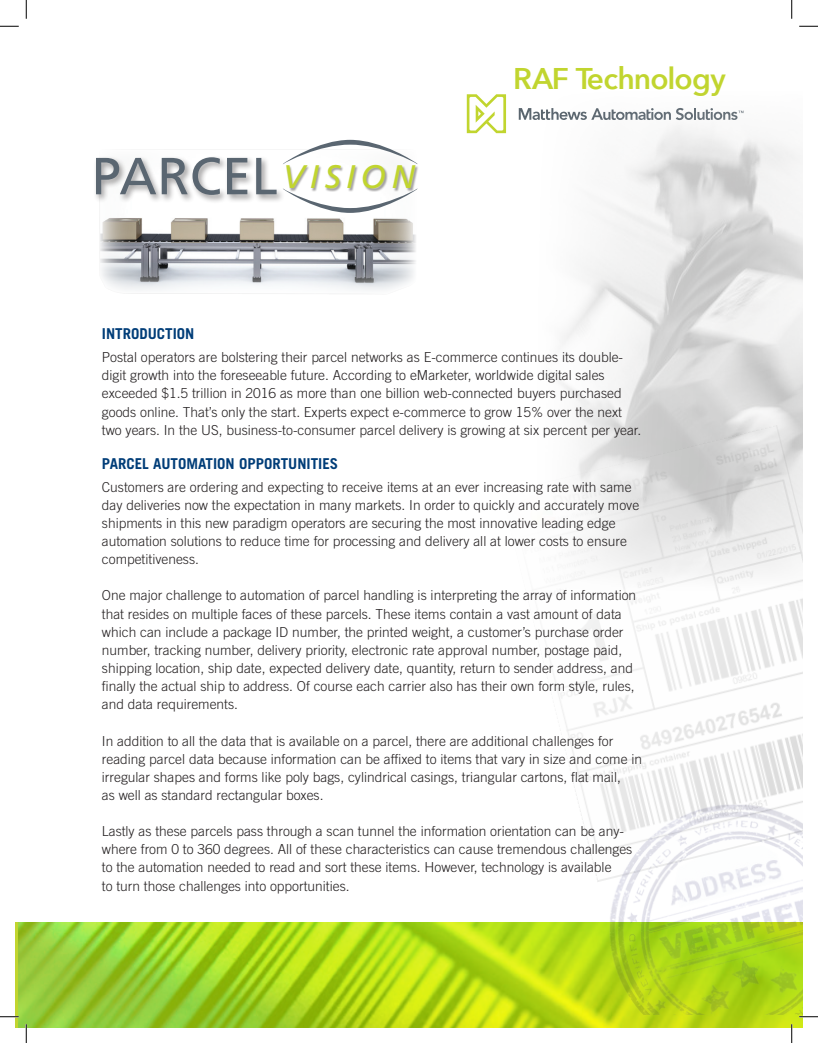
<style>
.page{position:relative;width:818px;height:1043px;background:#fff}
.page>*{position:absolute;margin:0;border:0;box-sizing:border-box;transform-origin:0 0}
.t1{font:52.12px "Frutiger";letter-spacing:.01em;color:#5a6671}
.t2{font:600 29.88px "Avenir Next";letter-spacing:-.02em;color:#c1d52f}
.t3{font:700 15px "Trade Gothic";color:#003d78}
.t4{font:300 13.75px/18.1px "Trade Gothic";color:#231f20}
.s1{font-style:italic;font-size:32.62px;color:#c1d52f}
</style>
<div class="page">
<svg style="left:99px;top:217px;width:317px;height:77px"></svg>
<div style="left:286px;top:165px;width:132px;height:27px;background:#231f20;opacity:.41"></div>
<svg style="left:285px;top:140px;width:133px;height:24px"></svg>
<svg style="left:285px;top:188px;width:133px;height:25px"></svg>
<div style="left:94px;top:155px;width:191px;height:49px;background:#231f20;opacity:.44"></div>
<svg style="left:467px;top:94px;width:39px;height:39px"></svg>
<svg style="left:518px;top:108px;width:15px;height:12px"></svg>
<img style="left:533px;top:108px;width:269px;height:317px">
<img style="left:551px;top:425px;width:251px;height:391px">
<img style="left:18px;top:922px;width:784px;height:106px">
<img style="left:582px;top:765px;width:220px;height:251px">
<svg style="left:0;top:25px;width:19px;height:2px"></svg>
<svg style="left:799px;top:25px;width:19px;height:2px"></svg>
<svg style="left:0;top:1015px;width:19px;height:2px"></svg>
<svg style="left:799px;top:1015px;width:19px;height:2px"></svg>
<svg style="left:25px;top:0;width:2px;height:19px"></svg>
<svg style="left:25px;top:1024px;width:2px;height:18px"></svg>
<svg style="left:791px;top:0;width:1px;height:19px"></svg>
<svg style="left:790px;top:1024px;width:2px;height:18px"></svg>
<h1 class="t1" style="left:92px;top:145px;width:325px">PARCEL<span class="s1">VISION</span></h1>
<h2 class="t2" style="left:513px;top:53px;width:214px">RAF Technology</h2>
<p class="t3" style="left:102px;top:325px;width:94px">INTRODUCTION</p>
<p class="t4" style="left:102px;top:348px;width:541px">Postal operators are bolstering their parcel networks as E-commerce continues its double&shy;digit growth into the foreseeable future. According to eMarketer, worldwide digital sales exceeded $1.5 trillion in 2016 as more than one billion web-connected buyers purchased goods online. That’s only the start. Experts expect e-commerce to grow 15% over the next two years. In the US, business-to-consumer parcel delivery is growing at six percent per year.</p>
<p class="t3" style="left:102px;top:454px;width:238px">PARCEL AUTOMATION OPPORTUNITIES</p>
<p class="t4" style="left:102px;top:477px;width:539px">Customers are ordering and expecting to receive items at an ever increasing rate with same day deliveries now the expectation in many markets. In order to quickly and accurately move shipments in this new paradigm operators are securing the most innovative leading edge automation solutions to reduce time for processing and delivery all at lower costs to ensure competitiveness.</p>
<p class="t4" style="left:102px;top:586px;width:536px">One major challenge to automation of parcel handling is interpreting the array of information that resides on multiple faces of these parcels. These items contain a vast amount of data which can include a package ID number, the printed weight, a customer’s purchase order number, tracking number, delivery priority, electronic rate approval number, postage paid, shipping location, ship date, expected delivery date, quantity, return to sender address, and finally the actual ship to address. Of course each carrier also has their own form style, rules, and data requirements.</p>
<p class="t4" style="left:102px;top:731px;width:541px">In addition to all the data that is available on a parcel, there are additional challenges for reading parcel data because information can be affixed to items that vary in size and come in irregular shapes and forms like poly bags, cylindrical casings, triangular cartons, flat mail,<br>as well as standard rectangular boxes.</p>
<p class="t4" style="left:102px;top:822px;width:532px">Lastly as these parcels pass through a scan tunnel the information orientation can be any&shy;where from 0 to 360 degrees. All of these characteristics can cause tremendous challenges to the automation needed to read and sort these items. However, technology is available<br>to turn those challenges into opportunities.</p>
</div>
